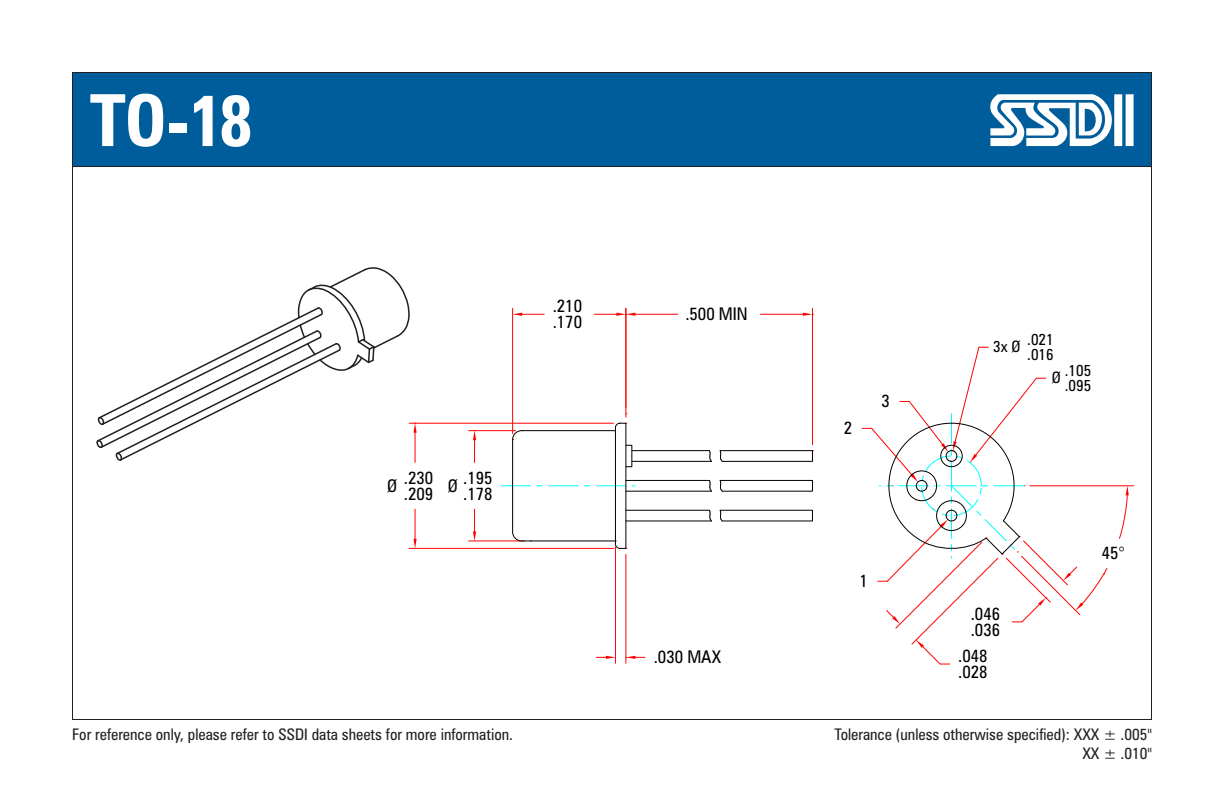
<style>
.page{position:relative;width:1224px;height:792px;background:#fff}
.page>*{position:absolute;margin:0;border:0;box-sizing:border-box;transform-origin:0 0}
.t1{font:700 condensed 72px "Zurich BT";color:#fff}
.t2{font:condensed 17.6px/16.2px "Zurich BT";color:#000}
.t3{font:condensed 16px "Zurich BT";color:#231f20}
.t4{font:condensed 15.8px/14.6px "Zurich BT";color:#000}
</style>
<div class="page">
<div style="left:72px;top:72px;width:1080px;height:94px;background:#005d9c"></div>
<div style="left:72px;top:72px;width:1080px;height:95px;border:1px solid #231f20"></div>
<svg style="left:990px;top:94px;width:122px;height:52px"></svg>
<div style="left:1114px;top:94px;width:8px;height:52px;background:#fff"></div>
<div style="left:1126px;top:94px;width:8px;height:52px;background:#fff"></div>
<hr style="left:469px;top:540px;width:56px;height:1px;background:#f00">
<hr style="left:469px;top:430px;width:47px;height:1px;background:#f00">
<svg style="left:473px;top:509px;width:3px;height:32px"></svg>
<svg style="left:473px;top:430px;width:3px;height:32px"></svg>
<hr style="left:512px;top:308px;width:1px;height:126px;background:#f00">
<svg style="left:513px;top:313px;width:31px;height:3px"></svg>
<hr style="left:625px;top:308px;width:1px;height:109px;background:#f00">
<hr style="left:812px;top:308px;width:1px;height:137px;background:#f00">
<hr style="left:635px;top:314px;width:43px;height:1px;background:#f00">
<hr style="left:760px;top:314px;width:43px;height:1px;background:#f00">
<svg style="left:594px;top:313px;width:41px;height:3px"></svg>
<svg style="left:803px;top:313px;width:9px;height:3px"></svg>
<hr style="left:409px;top:548px;width:205px;height:1px;background:#f00">
<hr style="left:409px;top:423px;width:205px;height:1px;background:#f00">
<hr style="left:415px;top:509px;width:1px;height:30px;background:#f00">
<svg style="left:413px;top:539px;width:4px;height:9px"></svg>
<svg style="left:96px;top:267px;width:321px;height:195px"></svg>
<hr style="left:1030px;top:485px;width:103px;height:1px;background:#f00">
<svg style="left:1118px;top:486px;width:11px;height:53px"></svg>
<hr style="left:615px;top:547px;width:1px;height:116px;background:#f00">
<hr style="left:625px;top:554px;width:1px;height:109px;background:#f00">
<svg style="left:596px;top:656px;width:19px;height:3px"></svg>
<svg style="left:626px;top:656px;width:19px;height:3px"></svg>
<svg style="left:501px;top:422px;width:134px;height:127px"></svg>
<hr style="left:626px;top:480px;width:84px;height:1px;background:#000">
<hr style="left:626px;top:491px;width:86px;height:1px;background:#000">
<svg style="left:719px;top:480px;width:94px;height:12px"></svg>
<svg style="left:709px;top:480px;width:3px;height:12px"></svg>
<hr style="left:626px;top:510px;width:84px;height:1px;background:#000">
<hr style="left:626px;top:521px;width:86px;height:1px;background:#000">
<svg style="left:709px;top:451px;width:3px;height:10px"></svg>
<svg style="left:719px;top:450px;width:94px;height:12px"></svg>
<hr style="left:632px;top:450px;width:78px;height:1px;background:#000">
<hr style="left:632px;top:461px;width:80px;height:1px;background:#000">
<svg style="left:709px;top:510px;width:3px;height:12px"></svg>
<svg style="left:719px;top:509px;width:94px;height:13px"></svg>
<svg style="left:862px;top:346px;width:246px;height:319px"></svg>
<div style="left:906px;top:470px;width:31px;height:31px;border:1px solid #000;border-radius:50%"></div>
<div style="left:936px;top:500px;width:31px;height:31px;border:1px solid #000;border-radius:50%"></div>
<div style="left:940px;top:445px;width:23px;height:22px;border:1px solid #000;border-radius:50%"></div>
<p class="t1" style="left:89px;top:77px;width:166px">TO-18</p>
<p class="t2" style="left:387px;top:477px;width:11px">Ø</p>
<p class="t2" style="left:404px;top:469px;width:31px">.230 .209</p>
<p class="t2" style="left:448px;top:477px;width:11px">Ø</p>
<p class="t2" style="left:463px;top:469px;width:31px">.195 .178</p>
<p class="t2" style="left:553px;top:298px;width:31px">.210 .170</p>
<p class="t2" style="left:685px;top:306px;width:64px">.500 MIN</p>
<p class="t2" style="left:654px;top:649px;width:69px">.030 MAX</p>
<p class="t2" style="left:844px;top:420px;width:10px">2</p>
<p class="t2" style="left:882px;top:393px;width:10px">3</p>
<p class="t2" style="left:860px;top:573px;width:10px">1</p>
<p class="t4" style="left:993px;top:339px;width:29px">3x Ø</p>
<p class="t4" style="left:1027px;top:332px;width:28px">.021 .016</p>
<p class="t4" style="left:1052px;top:370px;width:10px">Ø</p>
<p class="t4" style="left:1065px;top:363px;width:28px">.105 .095</p>
<p class="t2" style="left:971px;top:605px;width:31px">.046 .036</p>
<p class="t2" style="left:958px;top:648px;width:31px">.048 .028</p>
<p class="t2" style="left:1102px;top:545px;width:24px">45°</p>
<p class="t3" style="left:72px;top:725px;width:443px">For reference only, please refer to SSDI data sheets for more information.</p>
<p class="t3" style="left:835px;top:725px;width:319px">Tolerance (unless otherwise specified): XXX ± .005"</p>
<p class="t3" style="left:1082px;top:744px;width:71px">XX ± .010"</p>
</div>
